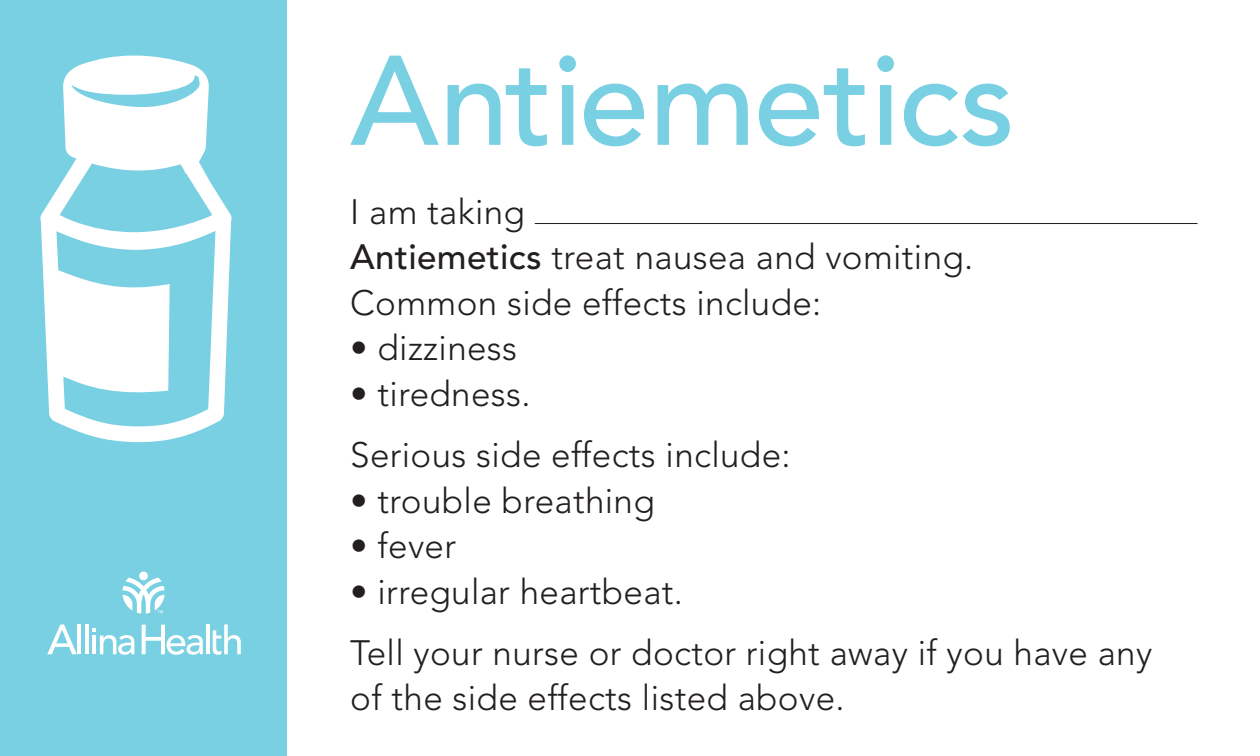
<style>
.page{position:relative;width:1260px;height:756px;background:#fff}
.page>*{position:absolute;margin:0;border:0;box-sizing:border-box;transform-origin:0 0}
.INTRO_COPY{font:500 126px "Avenir LT Std";color:#78d0e2}
.INTRO_COPY-2{font:300 35px/45.5px "Avenir LT Std";letter-spacing:.01em;color:#231f20}
.TEXT{font:300 35px "Avenir LT Std";letter-spacing:.01em;color:#231f20}
.s1{font-weight:500}
</style>
<div class="page">
<div style="left:0;top:0;width:287px;height:756px;background:#78d0e2"></div>
<svg style="left:40px;top:55px;width:192px;height:388px"></svg>
<hr style="left:535px;top:223px;width:663px;height:1px;background:#231f20">
<svg style="left:123px;top:578px;width:42px;height:36px"></svg>
<div style="left:139px;top:571px;width:9px;height:9px;background:#fff;border-radius:50%"></div>
<hr style="left:78px;top:624px;width:3px;height:30px;background:#fff">
<hr style="left:85px;top:624px;width:4px;height:30px;background:#fff">
<hr style="left:206px;top:624px;width:3px;height:30px;background:#fff">
<svg style="left:213px;top:624px;width:28px;height:31px"></svg>
<svg style="left:93px;top:628px;width:42px;height:27px"></svg>
<svg style="left:47px;top:624px;width:30px;height:30px"></svg>
<svg style="left:142px;top:625px;width:61px;height:30px"></svg>
<p class="INTRO_COPY" style="left:350px;top:28px;width:666px">Antiemetics</p>
<p class="INTRO_COPY-2" style="left:350px;top:189px;width:176px">I am taking</p>
<p class="INTRO_COPY-2" style="left:350px;top:235px;width:625px"><span class="s1">Antiemetics</span> treat nausea and vomiting.</p>
<p class="TEXT" style="left:350px;top:282px;width:473px">Common side effects include:</p>
<p class="INTRO_COPY-2" style="left:350px;top:326px;width:168px">• dizziness</p>
<p class="INTRO_COPY-2" style="left:350px;top:371px;width:182px">• tiredness.</p>
<p class="INTRO_COPY-2" style="left:350px;top:433px;width:442px">Serious side effects include:</p>
<p class="INTRO_COPY-2" style="left:350px;top:478px;width:306px">• trouble breathing</p>
<p class="INTRO_COPY-2" style="left:350px;top:524px;width:107px">• fever</p>
<p class="INTRO_COPY-2" style="left:350px;top:569px;width:334px">• irregular heartbeat.</p>
<p class="INTRO_COPY-2" style="left:350px;top:630px;width:803px">Tell your nurse or doctor right away if you have any of the side effects listed above.</p>
</div>
